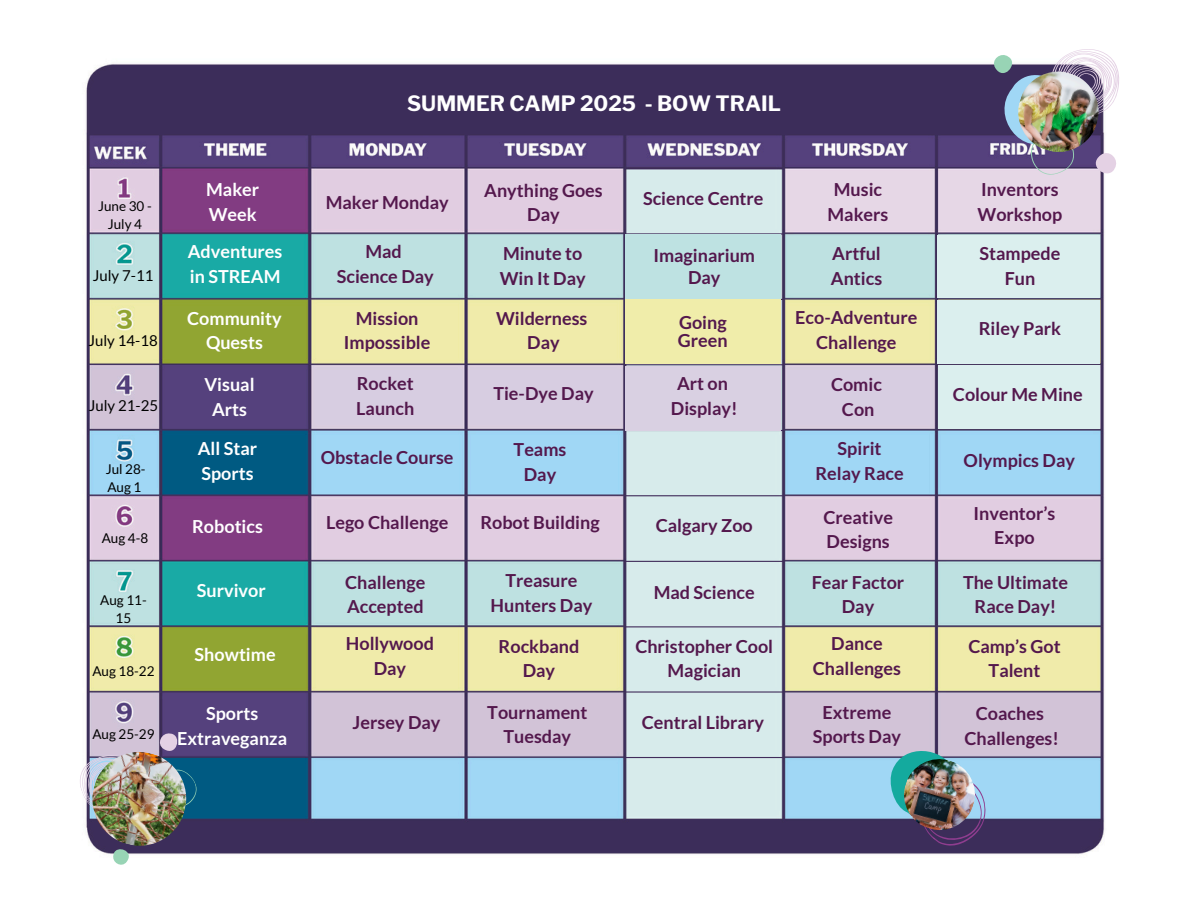
<style>
.page{position:relative;width:1188px;height:918px;background:#fff}
.page>*{position:absolute;margin:0;border:0;box-sizing:border-box;transform-origin:0 0}
.t1{font:700 21px "Libre Franklin";color:#fff}
.t2{font:700 18px/24.8px "Lato";color:#54184d;text-align:center}
.t3{font:700 18px/24.8px "Lato";color:#fff}
.t4{font:15px "Lato";color:#000}
.t5{font:13.5px/18px "Lato";color:#000;text-align:center}
</style>
<div class="page">
<img style="left:85px;top:63px;width:1020px;height:791px">
<svg style="left:80px;top:725px;width:122px;height:140px"></svg>
<img style="left:88px;top:747px;width:103px;height:104px">
<svg style="left:891px;top:751px;width:94px;height:94px;background:#627797"></svg>
<img style="left:900px;top:755px;width:79px;height:79px">
<svg style="left:990px;top:49px;width:129px;height:131px"></svg>
<img style="left:1013px;top:67px;width:90px;height:90px">
<div style="left:937px;top:300px;width:163px;height:64px;background:#dbefee"></div>
<div style="left:938px;top:365px;width:162px;height:63px;background:#dbefee"></div>
<hr style="left:624px;top:626px;width:159px;height:1px;background:#402c5a">
<hr style="left:626px;top:691px;width:158px;height:2px;background:#402c5a">
<hr style="left:626px;top:364px;width:158px;height:1px;background:#402c5a">
<hr style="left:625px;top:430px;width:159px;height:1px;background:#402c5a">
<hr style="left:625px;top:495px;width:159px;height:1px;background:#402c5a">
<hr style="left:624px;top:757px;width:159px;height:1px;background:#402c5a">
<hr style="left:625px;top:561px;width:159px;height:1px;background:#402c5a">
<hr style="left:624px;top:233px;width:159px;height:1px;background:#402c5a">
<hr style="left:625px;top:299px;width:159px;height:1px;background:#402c5a">
<div style="left:626px;top:234px;width:155px;height:64px;background:#bee2e2"></div>
<div style="left:626px;top:366px;width:155px;height:64px;background:#d9d0e2"></div>
<div style="left:626px;top:299px;width:155px;height:65px;background:#f0edaa"></div>
<div style="left:937px;top:235px;width:163px;height:62px;background:#dbefee"></div>
<h2 class="t5" style="left:98px;top:197px;width:55px">June 30 -<br>July 4</h2>
<h2 class="t4" style="left:93px;top:267px;width:62px">July 7-11</h2>
<h2 class="t4" style="left:88px;top:331px;width:71px">July 14-18</h2>
<h2 class="t4" style="left:89px;top:397px;width:71px">July 21-25</h2>
<p class="t5" style="left:106px;top:460px;width:41px">Jul 28-</p>
<h2 class="t5" style="left:107px;top:478px;width:36px">Aug 1</h2>
<h1 class="t5" style="left:102px;top:528px;width:48px">Aug 4-8</h1>
<h2 class="t5" style="left:100px;top:591px;width:48px">Aug 11-<br>15</h2>
<h2 class="t5" style="left:92px;top:662px;width:64px">Aug 18-22</h2>
<h2 class="t5" style="left:92px;top:725px;width:64px">Aug 25-29</h2>
<h2 class="t3" style="left:206px;top:177px;width:55px">Maker<br>Week</h2>
<h2 class="t3" style="left:188px;top:239px;width:96px">Adventures in STREAM</h2>
<h2 class="t3" style="left:187px;top:305px;width:96px;text-align:center">Community<br>Quests</h2>
<h2 class="t3" style="left:205px;top:371px;width:52px;text-align:center">Visual<br>Arts</h2>
<h2 class="t3" style="left:198px;top:436px;width:61px">All Star<br>Sports</h2>
<p class="t3" style="left:192px;top:514px;width:72px">Robotics</p>
<h2 class="t3" style="left:197px;top:578px;width:70px">Survivor</h2>
<h2 class="t3" style="left:195px;top:642px;width:82px">Showtime</h2>
<h2 class="t3" style="left:177px;top:701px;width:111px;text-align:center">Sports<br>Extraveganza</h2>
<p class="t1" style="left:407px;top:91px;width:375px">SUMMER CAMP 2025 - BOW TRAIL</p>
<p class="t2" style="left:326px;top:189px;width:125px">Maker Monday</p>
<h2 class="t2" style="left:337px;top:239px;width:99px">Mad<br>Science Day</h2>
<h2 class="t2" style="left:344px;top:305px;width:88px">Mission<br>Impossible</h2>
<p class="t2" style="left:356px;top:371px;width:60px;text-align:left">Rocket<br>Launch</p>
<p class="t2" style="left:321px;top:445px;width:134px">Obstacle Course</p>
<p class="t2" style="left:484px;top:177px;width:120px">Anything Goes<br>Day</p>
<h2 class="t2" style="left:500px;top:241px;width:87px;text-align:left">Minute to<br>Win It Day</h2>
<h2 class="t2" style="left:496px;top:305px;width:93px">Wilderness<br>Day</h2>
<h2 class="t2" style="left:493px;top:381px;width:102px">Tie-Dye Day</h2>
<h2 class="t2" style="left:514px;top:437px;width:54px">Teams<br>Day</h2>
<h2 class="t2" style="left:643px;top:186px;width:122px">Science Centre</h2>
<h2 class="t2" style="left:828px;top:177px;width:62px">Music<br>Makers</h2>
<p class="t2" style="left:653px;top:245px;width:103px;line-height:21.3px">Imaginarium<br>Day</p>
<h2 class="t2" style="left:831px;top:241px;width:53px;text-align:left">Artful<br>Antics</h2>
<p class="t2" style="left:678px;top:313px;width:51px;line-height:18px;text-align:left">Going<br>Green</p>
<h2 class="t2" style="left:795px;top:305px;width:124px">Eco-Adventure<br>Challenge</h2>
<h2 class="t2" style="left:671px;top:371px;width:68px">Art on<br>Display!</h2>
<h2 class="t2" style="left:831px;top:371px;width:52px">Comic<br>Con</h2>
<h2 class="t2" style="left:816px;top:436px;width:90px">Spirit<br>Relay Race</h2>
<p class="t2" style="left:326px;top:510px;width:124px">Lego Challenge</p>
<h2 class="t2" style="left:823px;top:504px;width:71px;text-align:left">Creative<br>Designs</h2>
<h2 class="t2" style="left:480px;top:510px;width:121px">Robot Building</h2>
<h2 class="t2" style="left:656px;top:513px;width:99px">Calgary Zoo</h2>
<h2 class="t2" style="left:345px;top:569px;width:82px;text-align:left">Challenge<br>Accepted</h2>
<p class="t2" style="left:491px;top:568px;width:103px">Treasure<br>Hunters Day</p>
<h2 class="t2" style="left:654px;top:579px;width:103px">Mad Science</h2>
<h2 class="t2" style="left:812px;top:569px;width:94px">Fear Factor<br>Day</h2>
<p class="t2" style="left:978px;top:177px;width:86px;text-align:left">Inventors<br>Workshop</p>
<h2 class="t2" style="left:980px;top:241px;width:82px">Stampede<br>Fun</h2>
<h2 class="t2" style="left:979px;top:316px;width:84px">Riley Park</h2>
<h2 class="t2" style="left:953px;top:382px;width:131px">Colour Me Mine</h2>
<h2 class="t2" style="left:964px;top:447px;width:113px">Olympics Day</h2>
<p class="t2" style="left:974px;top:500px;width:83px">Inventor’s<br>Expo</p>
<h2 class="t2" style="left:963px;top:569px;width:107px">The Ultimate<br>Race Day!</h2>
<h2 class="t2" style="left:346px;top:631px;width:90px">Hollywood<br>Day</h2>
<h2 class="t2" style="left:968px;top:633px;width:94px">Camp’s Got<br>Talent</h2>
<h2 class="t2" style="left:813px;top:631px;width:90px">Dance<br>Challenges</h2>
<p class="t2" style="left:499px;top:633px;width:82px">Rockband<br>Day</p>
<h2 class="t2" style="left:635px;top:633px;width:139px">Christopher Cool<br>Magician</h2>
<h2 class="t2" style="left:353px;top:710px;width:89px">Jersey Day</h2>
<h2 class="t2" style="left:487px;top:699px;width:102px">Tournament<br>Tuesday</h2>
<h2 class="t2" style="left:642px;top:710px;width:124px">Central Library</h2>
<h2 class="t2" style="left:813px;top:699px;width:90px">Extreme<br>Sports Day</h2>
<p class="t2" style="left:964px;top:701px;width:96px">Coaches<br>Challenges!</p>
</div>
